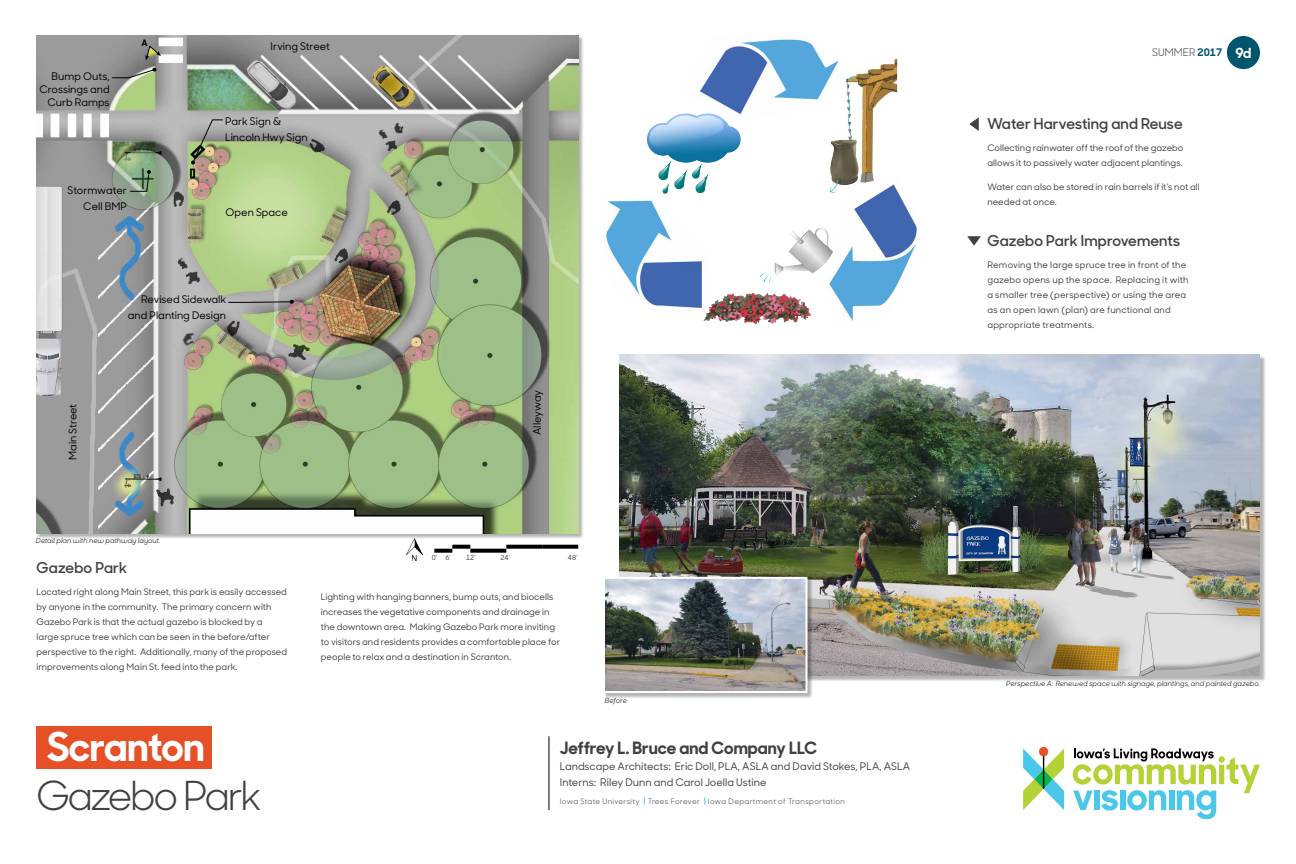
<style>
.page{position:relative;width:1296px;height:864px;background:#fff}
.page>*{position:absolute;margin:0;border:0;box-sizing:border-box;transform-origin:0 0}
.t1{font:40px "Sharp Sans No 1";letter-spacing:-.065em;color:#414042}
.t2{font:700 39.85px "Sharp Sans No 1";letter-spacing:-.015em;color:#fff}
.t3{font:700 17px "Sharp Sans No 1";color:#414042}
.t4{font:600 15px "Sharp Sans No 1";color:#414042}
.t5{font:500 10.5px/16px "Sharp Sans No 1";color:#000;text-align:right}
.t6{font:500 10.5px/16px "Sharp Sans No 1";color:#414042}
.t7{font:10.5px "Sharp Sans No 1";color:#414042}
.t8{font:500 9px/15px "Sharp Sans No 1";letter-spacing:.005em;color:#414042}
.t9{font:700 9px "Sharp Sans No 1";color:#000}
.t10{font:7.5px "Sharp Sans No 1";letter-spacing:.05em;color:#414042}
.t11{font:italic 7px "Sharp Sans No 1";color:#000}
.t12{font:500 7px "Sharp Sans No 1";color:#414042}
.s1{font-weight:700;color:#4ac7e9}
.s2{font-weight:700;color:#00566d}
.s3{font-weight:700;font-size:14px;color:#fff}
</style>
<div class="page">
<svg style="left:1073px;top:748px;width:187px;height:70px"></svg>
<svg style="left:1023px;top:747px;width:41px;height:63px"></svg>
<div style="left:36px;top:726px;width:176px;height:42px;background:#e55026"></div>
<div style="left:36px;top:36px;width:548px;height:503px;background:#000;opacity:.3"></div>
<img style="left:36px;top:35px;width:542px;height:498px">
<div style="left:620px;top:355px;width:646px;height:327px;background:#000;opacity:.3"></div>
<img style="left:619px;top:355px;width:641px;height:321px">
<div style="left:603px;top:577px;width:210px;height:122px;background:#000;opacity:.3"></div>
<img style="left:606px;top:580px;width:199px;height:110px">
<div style="left:603px;top:577px;width:205px;height:116px;border:2px solid #fff"></div>
<hr style="left:549px;top:736px;width:1px;height:74px;background:#000">
<div style="left:1227px;top:36px;width:33px;height:33px;background:#00566d;border-radius:50%"></div>
<img style="left:603px;top:37px;width:315px;height:288px">
<svg style="left:969px;top:117px;width:10px;height:14px"></svg>
<svg style="left:967px;top:236px;width:14px;height:10px"></svg>
<svg style="left:111px;top:68px;width:45px;height:11px"></svg>
<svg style="left:227px;top:300px;width:67px;height:4px"></svg>
<svg style="left:129px;top:170px;width:22px;height:22px"></svg>
<svg style="left:191px;top:119px;width:33px;height:46px;background:#9c9986"></svg>
<svg style="left:452px;top:545px;width:18px;height:4px"></svg>
<svg style="left:434px;top:549px;width:18px;height:4px"></svg>
<svg style="left:470px;top:549px;width:36px;height:4px"></svg>
<svg style="left:506px;top:545px;width:36px;height:4px"></svg>
<img style="left:406px;top:538px;width:17px;height:23px">
<svg style="left:542px;top:545px;width:36px;height:4px"></svg>
<svg style="left:145px;top:45px;width:16px;height:16px"></svg>
<p class="t5" style="left:40px;top:70px;width:72px;line-height:13px">Bump Outs,<br>Crossings and<br>Curb Ramps</p>
<p class="t9" style="left:142px;top:35px;width:8px">A</p>
<p class="t5" style="left:68px;top:182px;width:61px">Stormwater<br>Cell BMP</p>
<p class="t5" style="left:271px;top:37px;width:61px">Irving Street</p>
<p class="t5" style="left:225px;top:113px;width:84px;text-align:left">Park Sign &amp;<br>Lincoln Hwy Sign</p>
<p class="t5" style="left:226px;top:204px;width:64px">Open Space</p>
<p class="t5" style="left:64px;top:460px;width:58px;rotate:-90deg">Main Street</p>
<p class="t5" style="left:128px;top:291px;width:100px">Revised Sidewalk and Planting Design</p>
<p class="t11" style="left:36px;top:536px;width:126px">Detail plan with new pathway layout.</p>
<p class="t5" style="left:528px;top:435px;width:47px;rotate:-90deg">Alleyway</p>
<p class="t12" style="left:432px;top:552px;width:20px">0’ 6’</p>
<p class="t12" style="left:466px;top:552px;width:11px">12’</p>
<p class="t12" style="left:501px;top:552px;width:11px">24’</p>
<p class="t12" style="left:568px;top:552px;width:11px">48’</p>
<h3 class="t4" style="left:37px;top:556px;width:92px">Gazebo Park</h3>
<p class="t8" style="left:37px;top:584px;width:252px">Located right along Main Street, this park is easily accessed by anyone in the community. The primary concern with Gazebo Park is that the actual gazebo is blocked by a<br>large spruce tree which can be seen in the before/after perspective to the right. Additionally, many of the proposed improvements along Main St. feed into the park.</p>
<p class="t8" style="left:321px;top:589px;width:241px">Lighting with hanging banners, bump outs, and biocells increases the vegetative components and drainage in the downtown area. Making Gazebo Park more inviting to visitors and residents provides a comfortable place for people to relax and a destination in Scranton.</p>
<p class="t11" style="left:605px;top:696px;width:23px">Before</p>
<h2 class="t2" style="left:47px;top:714px;width:159px">Scranton</h2>
<h1 class="t1" style="left:36px;top:764px;width:227px">Gazebo Park</h1>
<h3 class="t3" style="left:560px;top:734px;width:259px">Jeffrey L. Bruce and Company LLC</h3>
<p class="t6" style="left:560px;top:758px;width:352px">Landscape Architects: Eric Doll, PLA, ASLA and David Stokes, PLA, ASLA<br>Interns: Riley Dunn and Carol Joella Ustine</p>
<p class="t10" style="left:560px;top:795px;width:287px">Iowa State University <span class="s1">|</span> Trees Forever <span class="s1">|</span> Iowa Department of Transportation</p>
<p class="t7" style="left:1152px;top:44px;width:101px">SUMMER <span class="s2">2017</span> <span class="s3">9d</span></p>
<h3 class="t4" style="left:987px;top:112px;width:197px">Water Harvesting and Reuse</h3>
<p class="t8" style="left:987px;top:140px;width:198px">Collecting rainwater off the roof of the gazebo allows it to passively water adjacent plantings.</p>
<p class="t8" style="left:987px;top:179px;width:214px">Water can also be stored in rain barrels if it’s not all needed at once.</p>
<h3 class="t4" style="left:987px;top:229px;width:195px">Gazebo Park Improvements</h3>
<p class="t8" style="left:987px;top:257px;width:203px">Removing the large spruce tree in front of the gazebo opens up the space. Replacing it with a smaller tree (perspective) or using the area as an open lawn (plan) are functional and appropriate treatments.</p>
<p class="t11" style="left:1006px;top:679px;width:255px">Perspective A: Renewed space with signage, plantings, and painted gazebo.</p>
</div>
